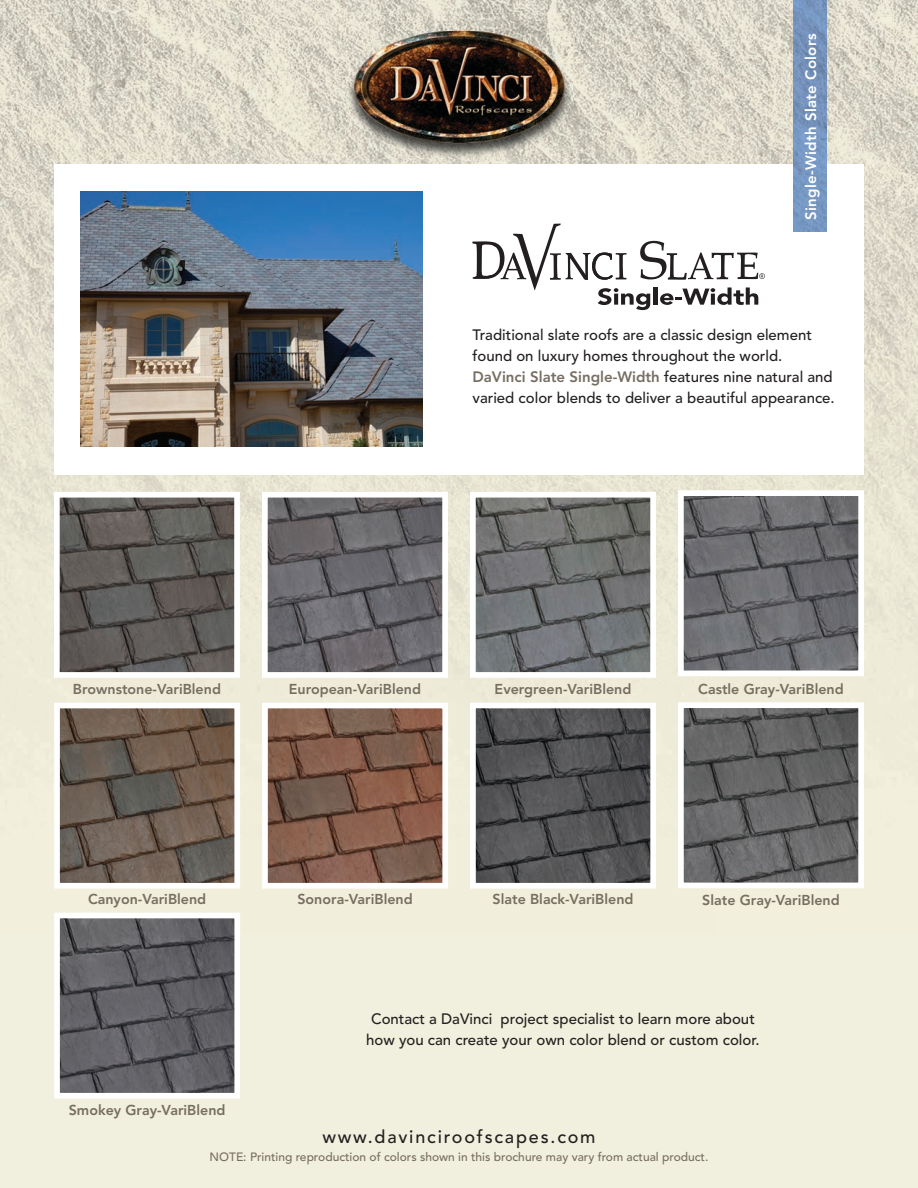
<style>
.page{position:relative;width:918px;height:1188px;background:#f1efdd}
.page>*{position:absolute;margin:0;border:0;box-sizing:border-box;transform-origin:0 0}
.t1{font:500 18px "Avenir LT Std";letter-spacing:.1em;color:#231f20}
.t2{font:500 15px/21px "Avenir LT Std";color:#231f20}
.t3{font:800 15px "Avenir LT Std";letter-spacing:.02em;color:#fff}
.t4{font:800 14.25px "Avenir LT Std";color:#776e62}
.t5{font:500 12px "Avenir LT Std";color:#776e62}
.s1{font-weight:800;color:#776e62}
</style>
<div class="page">
<img style="left:0;top:0;width:356px;height:207px">
<img style="left:356px;top:0;width:562px;height:51px">
<img style="left:561px;top:51px;width:357px;height:156px">
<img style="left:356px;top:159px;width:205px;height:5px">
<img style="left:0;top:207px;width:101px;height:454px">
<img style="left:816px;top:207px;width:102px;height:435px">
<img style="left:101px;top:474px;width:715px;height:223px">
<div style="left:54px;top:164px;width:810px;height:310px;background:#fff"></div>
<img style="left:346px;top:14px;width:227px;height:145px">
<img style="left:347px;top:31px;width:225px;height:127px">
<img style="left:794px;top:0;width:33px;height:231px">
<svg style="left:51px;top:489px;width:192px;height:192px;background:#76736f"></svg>
<svg style="left:259px;top:489px;width:192px;height:192px;background:#7e7d7f"></svg>
<svg style="left:54px;top:702px;width:186px;height:187px;background:#7a6e64"></svg>
<svg style="left:262px;top:703px;width:186px;height:186px;background:#8c6c5e"></svg>
<svg style="left:470px;top:702px;width:186px;height:187px;background:#636364"></svg>
<svg style="left:678px;top:702px;width:186px;height:186px;background:#737373"></svg>
<svg style="left:467px;top:489px;width:192px;height:192px;background:#848685"></svg>
<svg style="left:675px;top:487px;width:192px;height:192px;background:#818183"></svg>
<img style="left:81px;top:192px;width:341px;height:255px">
<svg style="left:473px;top:224px;width:292px;height:86px"></svg>
<svg style="left:54px;top:912px;width:186px;height:187px;background:#707073"></svg>
<p class="t3" style="left:802px;top:220px;width:188px;rotate:-90deg">Single-Width Slate Colors</p>
<p class="t2" style="left:472px;top:325px;width:364px">Traditional slate roofs are a classic design element found on luxury homes throughout the world.<br><span class="s1">DaVinci Slate Single-Width</span> features nine natural and varied color blends to deliver a beautiful appearance.</p>
<p class="t4" style="left:73px;top:681px;width:150px">Brownstone-VariBlend</p>
<p class="t4" style="left:289px;top:681px;width:134px">European-VariBlend</p>
<p class="t4" style="left:495px;top:681px;width:138px">Evergreen-VariBlend</p>
<p class="t4" style="left:698px;top:681px;width:147px">Castle Gray-VariBlend</p>
<p class="t4" style="left:88px;top:891px;width:120px">Canyon-VariBlend</p>
<p class="t4" style="left:297px;top:891px;width:117px">Sonora-VariBlend</p>
<p class="t4" style="left:493px;top:891px;width:142px">Slate Black-VariBlend</p>
<p class="t4" style="left:702px;top:891px;width:139px">Slate Gray-VariBlend</p>
<p class="t4" style="left:69px;top:1102px;width:158px">Smokey Gray-VariBlend</p>
<p class="t2" style="left:366px;top:1009px;width:395px;text-align:center">Contact a DaVinci project specialist to learn more about how you can create your own color blend or custom color.</p>
<p class="t1" style="left:322px;top:1127px;width:275px">www.davinciroofscapes.com</p>
<p class="t5" style="left:210px;top:1150px;width:500px">NOTE: Printing reproduction of colors shown in this brochure may vary from actual product.</p>
</div>
